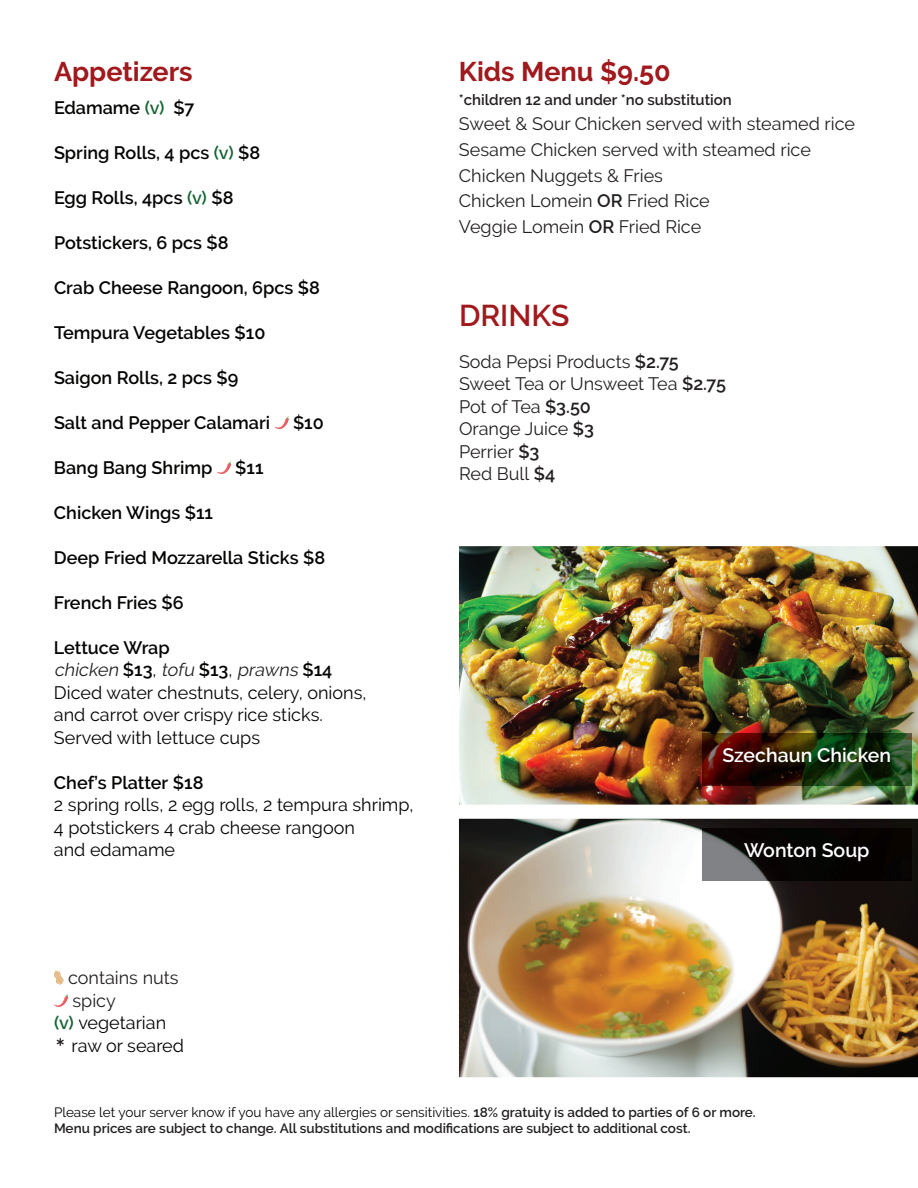
<style>
.page{position:relative;width:918px;height:1188px;background:#fff}
.page>*{position:absolute;margin:0;border:0;box-sizing:border-box;transform-origin:0 0}
.t1{font:600 30px "Raleway";color:#a1191c}
.t2{font:700 27px "Raleway";color:#a1191c}
.t3{font:600 19.5px "Raleway";color:#fff}
.t4{font:18px/22.5px "Raleway";color:#231f20}
.t5{font:600 18px "Raleway";color:#040503}
.t6{font:18px/22.5px "Raleway";color:#040503}
.t7{font:600 15px "Raleway";color:#231f20}
.t8{font:600 13.5px/16.2px "Raleway";color:#231f20}
.s1{color:#146333}
.s2{font-weight:600}
.s3{font-style:italic;color:#231f20}
.s4{font-weight:600;color:#146333}
.s5{font-weight:400;color:#040503}
</style>
<div class="page">
<svg style="left:54px;top:971px;width:10px;height:14px"></svg>
<svg style="left:54px;top:994px;width:14px;height:13px"></svg>
<svg style="left:57px;top:1038px;width:7px;height:8px"></svg>
<img style="left:459px;top:819px;width:459px;height:258px">
<img style="left:459px;top:546px;width:459px;height:259px">
<svg style="left:275px;top:416px;width:14px;height:13px"></svg>
<svg style="left:217px;top:461px;width:14px;height:13px"></svg>
<img style="left:703px;top:828px;width:209px;height:52px">
<img style="left:703px;top:733px;width:209px;height:52px">
<h2 class="t2" style="left:54px;top:56px;width:140px">Appetizers</h2>
<p class="t5" style="left:54px;top:97px;width:142px">Edamame <span class="s1">(v)</span> $7</p>
<p class="t5" style="left:54px;top:142px;width:208px">Spring Rolls, 4 pcs <span class="s1">(v)</span> $8</p>
<p class="t5" style="left:54px;top:187px;width:181px">Egg Rolls, 4pcs <span class="s1">(v)</span> $8</p>
<p class="t5" style="left:54px;top:232px;width:176px">Potstickers, 6 pcs $8</p>
<p class="t5" style="left:54px;top:277px;width:268px">Crab Cheese Rangoon, 6pcs $8</p>
<p class="t5" style="left:54px;top:322px;width:213px">Tempura Vegetables $10</p>
<p class="t5" style="left:54px;top:367px;width:186px">Saigon Rolls, 2 pcs $9</p>
<p class="t5" style="left:54px;top:412px;width:218px">Salt and Pepper Calamari</p>
<p class="t5" style="left:293px;top:412px;width:32px">$10</p>
<p class="t5" style="left:54px;top:457px;width:160px">Bang Bang Shrimp</p>
<p class="t5" style="left:235px;top:457px;width:30px">$11</p>
<p class="t5" style="left:54px;top:502px;width:161px">Chicken Wings $11</p>
<p class="t5" style="left:54px;top:547px;width:273px">Deep Fried Mozzarella Sticks $8</p>
<p class="t5" style="left:54px;top:592px;width:131px">French Fries $6</p>
<p class="t6" style="left:54px;top:636px;width:314px"><span class="s2">Lettuce Wrap<br></span><span class="s3">chicken</span> <span class="s2">$ 1 3</span> , <span class="s3">tofu</span> <span class="s2">$ 1 3</span> , <span class="s3">prawns</span> <span class="s2">$ 14<br></span>Diced water chestnuts, celery, onions, and carrot over crispy rice sticks.<br>Served with lettuce cups</p>
<p class="t5" style="left:54px;top:772px;width:151px">Chef’s Platter $18</p>
<p class="t6" style="left:54px;top:794px;width:361px">2 spring rolls, 2 egg rolls, 2 tempura shrimp,<br>4 potstickers 4 crab cheese rangoon<br>and edamame</p>
<p class="t4" style="left:68px;top:967px;width:112px">contains nuts</p>
<p class="t4" style="left:73px;top:989px;width:45px">spicy</p>
<p class="t6" style="left:54px;top:1012px;width:114px"><span class="s4">(v)</span> vegetarian</p>
<p class="t6" style="left:72px;top:1034px;width:114px">raw or seared</p>
<h2 class="t2" style="left:459px;top:56px;width:213px">Kids Menu $9.50</h2>
<p class="t7" style="left:459px;top:91px;width:274px">*children 12 and under *no substitution</p>
<p class="t4" style="left:459px;top:111px;width:398px;line-height:25.5px">Sweet &amp; Sour Chicken served with steamed rice<br>Sesame Chicken served with steamed rice<br>Chicken Nuggets &amp; Fries<br>Chicken Lomein <span class="s2">OR</span> Fried Rice<br>Veggie Lomein <span class="s2">OR</span> Fried Rice</p>
<h1 class="t1" style="left:459px;top:298px;width:112px">DRINKS</h1>
<p class="t4" style="left:459px;top:350px;width:268px">Soda Pepsi Products <span class="s2">$2.75<br></span>Sweet Tea or Unsweet Tea <span class="s2">$2.75<br></span>Pot of Tea <span class="s2">$3.50<br></span>Orange Juice <span class="s2">$3<br></span>Perrier <span class="s2">$3<br></span>Red Bull <span class="s2">$4</span></p>
<p class="t3" style="left:722px;top:744px;width:170px">Szechaun Chicken</p>
<p class="t3" style="left:744px;top:839px;width:127px">Wonton Soup</p>
<p class="t8" style="left:54px;top:1104px;width:703px"><span class="s5">Please let your server know if you have any allergies or sensitivities.</span> 18% gratuity is added to parties of 6 or more.<br>Menu prices are subject to change. All substitutions and modifications are subject to additional cost.</p>
</div>
